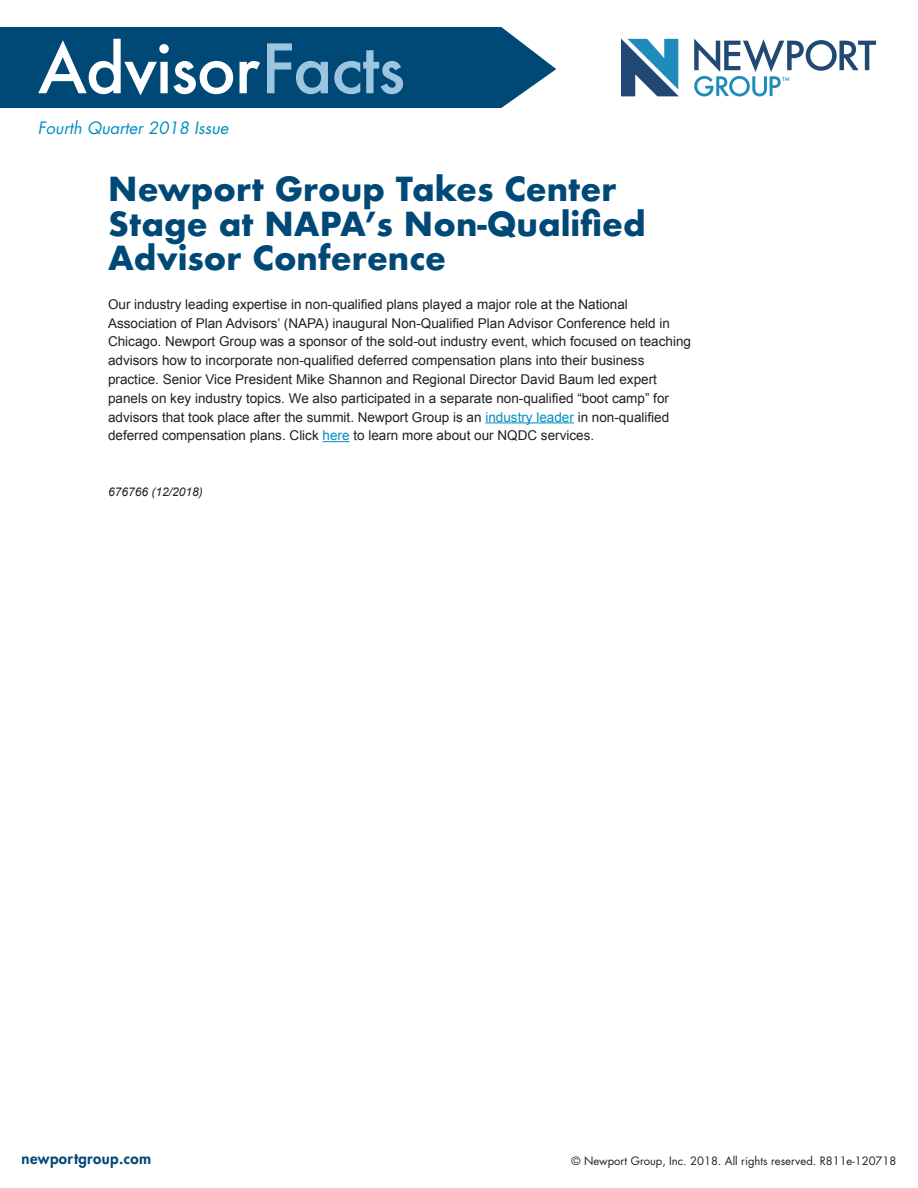
<style>
.page{position:relative;width:918px;height:1188px;background:#fff}
.page>*{position:absolute;margin:0;border:0;box-sizing:border-box;transform-origin:0 0}
.t1{font:500 66.15px "Futura";letter-spacing:-.02em;color:#fff}
.t2{font:700 32.25px/34.5px "Futura";color:#004976}
.t3{font:italic 16.5px "Futura";color:#008ec1}
.t4{font:800 15px "Futura Std";letter-spacing:.025em;color:#004976}
.t5{font:13.5px/18.8px "Arial";color:#231f20}
.t6{font:italic 12px "Arial";color:#231f20}
.t7{font:11.25px "Futura Std";color:#231f20}
.s1{color:#9cc5e0}
.s2{color:#008ec1}
</style>
<div class="page">
<div style="left:0;top:27px;width:556px;height:81px;background:#004976"></div>
<svg style="left:694px;top:39px;width:182px;height:57px"></svg>
<svg style="left:621px;top:39px;width:58px;height:57px"></svg>
<hr style="left:485px;top:422px;width:89px;height:1px;background:#008ec1">
<svg style="left:323px;top:441px;width:27px;height:1px"></svg>
<h1 class="t1" style="left:38px;top:23px;width:369px">Advisor<span class="s1">Facts</span></h1>
<p class="t3" style="left:38px;top:116px;width:192px">Fourth Quarter 2018 Issue</p>
<h2 class="t2" style="left:108px;top:172px;width:539px">Newport Group Takes Center<br>Stage at NAPA’s Non-Qualified<br>Advisor Conference</h2>
<p class="t5" style="left:108px;top:295px;width:585px">Our industry leading expertise in non-qualified plans played a major role at the National Association of Plan Advisors’ (NAPA) inaugural Non-Qualified Plan Advisor Conference held in Chicago. Newport Group was a sponsor of the sold-out industry event, which focused on teaching advisors how to incorporate non-qualified deferred compensation plans into their business practice. Senior Vice President Mike Shannon and Regional Director David Baum led expert panels on key industry topics. We also participated in a separate non-qualified “boot camp” for advisors that took place after the summit. Newport Group is an <span class="s2">industry leader</span> in non-qualified deferred compensation plans. Click <span class="s2">here</span> to learn more about our NQDC services.</p>
<p class="t6" style="left:108px;top:485px;width:96px">676766 (12/2018)</p>
<p class="t4" style="left:22px;top:1149px;width:131px">newportgroup.com</p>
<p class="t7" style="left:572px;top:1154px;width:326px">© Newport Group, Inc. 2018. All rights reserved. R811e-120718</p>
</div>
